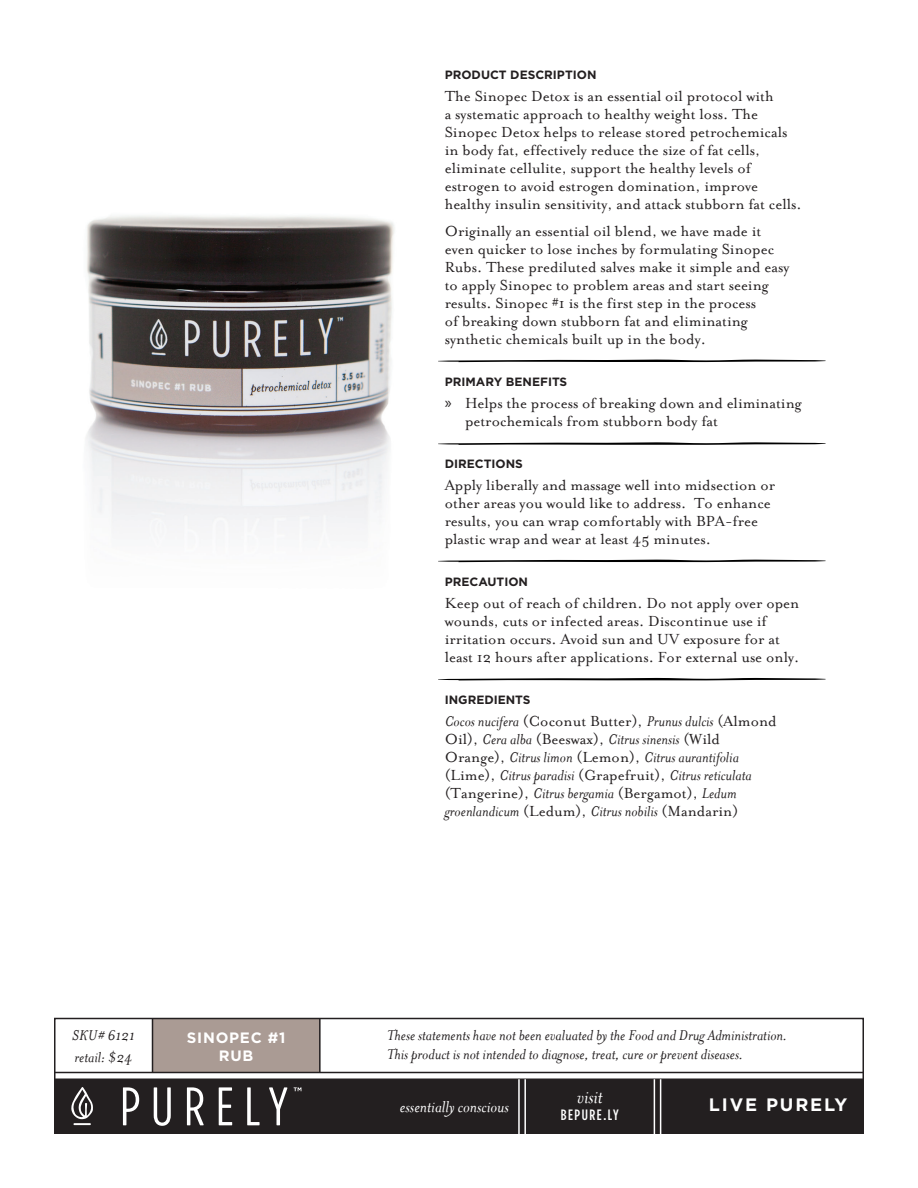
<style>
.page{position:relative;width:918px;height:1188px;background:#fff}
.page>*{position:absolute;margin:0;border:0;box-sizing:border-box;transform-origin:0 0}
.t1{font:italic 21px "Mrs Eaves";color:#fff}
.t2{font:italic 18px "Mrs Eaves";color:#fff}
.t3{font:700 18px "Gotham";letter-spacing:.1em;color:#fff}
.t4{font:16.5px/18px "Mrs Eaves Roman";color:#231f20}
.t5{font:italic 16.5px/18px "Mrs Eaves";color:#231f20}
.t6{font:700 15px/18px "Gotham";letter-spacing:.05em;color:#fff;text-align:center}
.t7{font:500 15px "Gotham Condensed";letter-spacing:.1em;color:#fff}
.t8{font:700 12px "Gotham";color:#231f20}
.s1{font-family:"Myriad Pro"}
.s2{font-family:"Mrs Eaves Roman";font-style:normal}
.s3{font-family:"Mrs Eaves";font-style:italic}
</style>
<div class="page">
<img style="left:86px;top:215px;width:309px;height:322px">
<div style="left:153px;top:1019px;width:167px;height:54px;background:#aa9b94"></div>
<hr style="left:319px;top:1018px;width:2px;height:55px;background:#231f20">
<hr style="left:152px;top:1018px;width:1px;height:55px;background:#231f20">
<svg style="left:438px;top:360px;width:388px;height:2px"></svg>
<svg style="left:438px;top:560px;width:388px;height:2px"></svg>
<svg style="left:438px;top:442px;width:388px;height:3px"></svg>
<svg style="left:438px;top:678px;width:388px;height:2px"></svg>
<div style="left:54px;top:1079px;width:810px;height:55px;background:#231f20"></div>
<svg style="left:123px;top:1087px;width:16px;height:38px"></svg>
<svg style="left:154px;top:1087px;width:17px;height:39px"></svg>
<svg style="left:187px;top:1087px;width:17px;height:38px"></svg>
<svg style="left:219px;top:1087px;width:13px;height:38px"></svg>
<svg style="left:247px;top:1087px;width:13px;height:38px"></svg>
<svg style="left:269px;top:1087px;width:19px;height:38px"></svg>
<svg style="left:294px;top:1087px;width:7px;height:4px"></svg>
<div style="left:54px;top:1018px;width:810px;height:116px;border:2px solid #231f20"></div>
<hr style="left:54px;top:1078px;width:810px;height:2px;background:#231f20">
<hr style="left:54px;top:1072px;width:810px;height:1px;background:#231f20">
<hr style="left:518px;top:1079px;width:2px;height:55px;background:#fff">
<hr style="left:654px;top:1079px;width:1px;height:55px;background:#fff">
<hr style="left:524px;top:1079px;width:2px;height:55px;background:#fff">
<hr style="left:389px;top:1079px;width:2px;height:55px;background:#231f20">
<hr style="left:660px;top:1079px;width:1px;height:55px;background:#fff">
<svg style="left:71px;top:1087px;width:22px;height:38px"></svg>
<p class="t5" style="left:72px;top:1026px;width:64px">SKU# 6121</p>
<p class="t5" style="left:75px;top:1048px;width:60px">retail: $24</p>
<p class="t6" style="left:187px;top:1028px;width:100px">SINOPEC #1<br>RUB</p>
<p class="t8" style="left:445px;top:66px;width:153px">PRODUCT DESCRIPTION</p>
<p class="t4" style="left:445px;top:88px;width:358px">The Sinopec Detox is an essential oil protocol with<br>a systematic approach to healthy weight loss. The Sinopec Detox helps to release stored petrochemicals in body fat, effectively reduce the size of fat cells, eliminate cellulite, support the healthy levels of estrogen to avoid estrogen domination, improve healthy insulin sensitivity, and attack stubborn fat cells.</p>
<p class="t4" style="left:445px;top:223px;width:346px">Originally an essential oil blend, we have made it even quicker to lose inches by formulating Sinopec Rubs. These prediluted salves make it simple and easy to apply Sinopec to problem areas and start seeing results. Sinopec #1 is the first step in the process<br>of breaking down stubborn fat and eliminating synthetic chemicals built up in the body.</p>
<p class="t8" style="left:445px;top:374px;width:124px">PRIMARY BENEFITS</p>
<p class="t4" style="left:465px;top:395px;width:338px;text-indent:-20px"><span class="s1">»</span> Helps the process of breaking down and eliminating petrochemicals from stubborn body fat</p>
<p class="t8" style="left:445px;top:456px;width:80px">DIRECTIONS</p>
<p class="t4" style="left:445px;top:477px;width:332px">Apply liberally and massage well into midsection or other areas you would like to address. To enhance results, you can wrap comfortably with BPA-free plastic wrap and wear at least 45 minutes.</p>
<p class="t8" style="left:445px;top:574px;width:85px">PRECAUTION</p>
<p class="t4" style="left:445px;top:595px;width:356px">Keep out of reach of children. Do not apply over open wounds, cuts or infected areas. Discontinue use if irritation occurs. Avoid sun and UV exposure for at least 12 hours after applications. For external use only.</p>
<p class="t8" style="left:445px;top:692px;width:87px">INGREDIENTS</p>
<p class="t5" style="left:445px;top:713px;width:333px">Cocos nucifera <span class="s2">(Coconut Butter),</span> Prunus dulcis <span class="s2">(Almond Oil),</span> Cera alba <span class="s2">(Beeswax),</span> Citrus sinensis <span class="s2">(Wild Orange),</span> Citrus limon <span class="s2">(Lemon),</span> Citrus aurantifolia <span class="s2">(Lime),</span> Citrus paradisi <span class="s2">(Grapefruit),</span> Citrus reticulata</p>
<p class="t4" style="left:445px;top:785px;width:293px">(Tangerine), <span class="s3">Citrus bergamia</span> (Bergamot), <span class="s3">Ledum</span></p>
<p class="t5" style="left:445px;top:803px;width:295px">groenlandicum <span class="s2">(Ledum),</span> Citrus nobilis <span class="s2">(Mandarin)</span></p>
<p class="t5" style="left:387px;top:1025px;width:402px;line-height:19.5px">These statements have not been evaluated by the Food and Drug Administration.<br>This product is not intended to diagnose, treat, cure or prevent diseases.</p>
<p class="t1" style="left:577px;top:1086px;width:27px">visit</p>
<p class="t7" style="left:561px;top:1106px;width:59px">BEPURE.LY</p>
<p class="t2" style="left:400px;top:1096px;width:110px">essentially conscious</p>
<p class="t3" style="left:709px;top:1093px;width:140px">LIVE PURELY</p>
</div>
